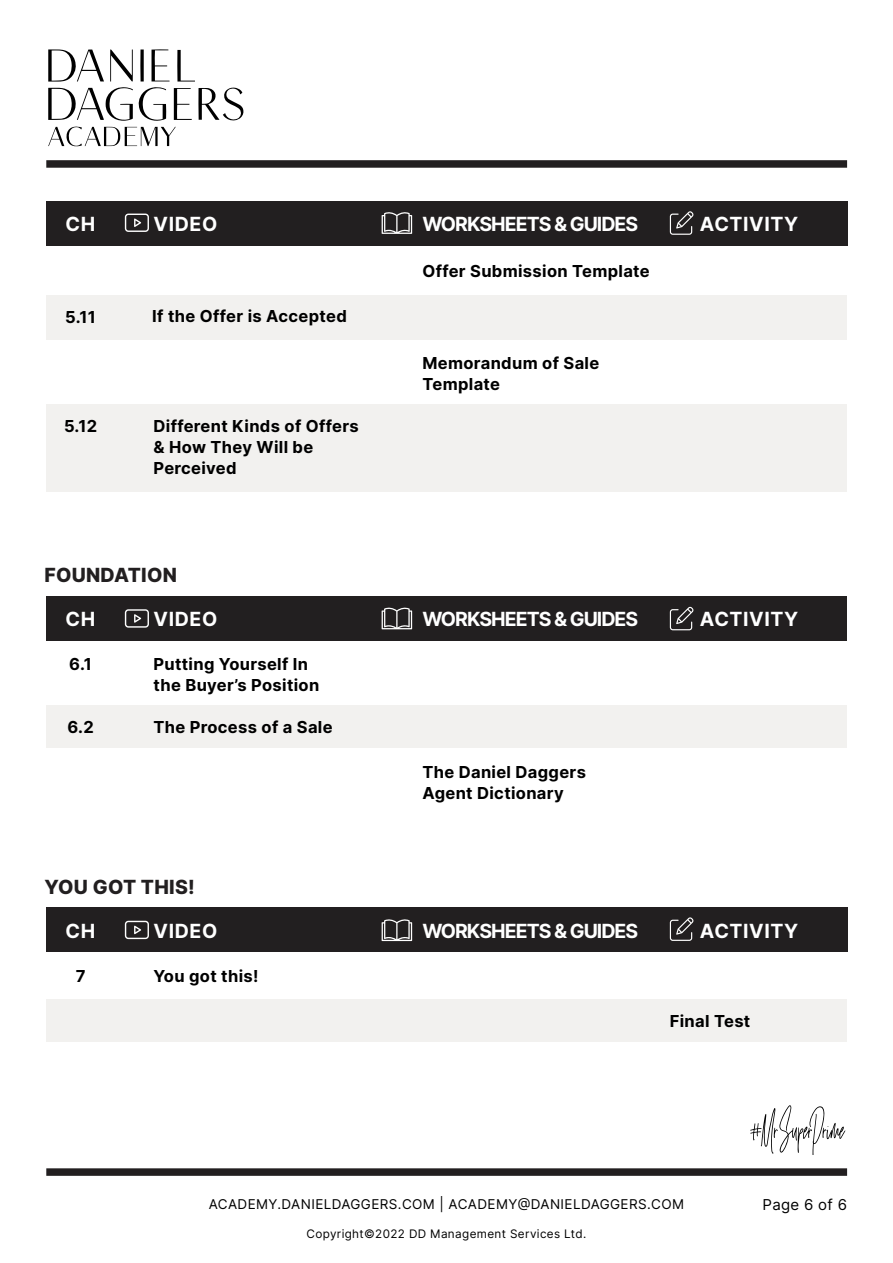
<style>
.page{position:relative;width:893px;height:1263px;background:#fff}
.page>*{position:absolute;margin:0;border:0;box-sizing:border-box;transform-origin:0 0}
.t1{font:700 19.5px "Inter";letter-spacing:-.05em;color:#fff}
.t2{font:700 19.5px "Inter";letter-spacing:.03em;color:#fff}
.t3{font:800 19.5px "Inter";letter-spacing:.015em;color:#221f20}
.t4{font:700 16.5px/21px "Inter";letter-spacing:.02em;color:#000}
.t5{font:15px "Inter";letter-spacing:.02em;color:#000}
.t6{font:13.5px "Inter";letter-spacing:.03em;color:#000}
.t7{font:11.7px "Inter";letter-spacing:.03em;color:#000}
</style>
<div class="page">
<div style="left:46px;top:201px;width:801px;height:44px;background:#221f20"></div>
<div style="left:46px;top:596px;width:801px;height:45px;background:#221f20"></div>
<div style="left:46px;top:908px;width:801px;height:44px;background:#221f20"></div>
<div style="left:46px;top:295px;width:801px;height:45px;background:#f2f1ef"></div>
<div style="left:46px;top:404px;width:801px;height:87px;background:#f2f1ef"></div>
<svg style="left:750px;top:1105px;width:95px;height:50px"></svg>
<svg style="left:48px;top:49px;width:196px;height:97px"></svg>
<div style="left:46px;top:160px;width:801px;height:8px;background:#221f20"></div>
<div style="left:46px;top:1168px;width:801px;height:8px;background:#221f20"></div>
<div style="left:46px;top:705px;width:801px;height:43px;background:#f2f1ef"></div>
<div style="left:46px;top:999px;width:801px;height:42px;background:#f2f1ef"></div>
<svg style="left:670px;top:211px;width:24px;height:24px"></svg>
<svg style="left:670px;top:606px;width:24px;height:24px"></svg>
<svg style="left:670px;top:917px;width:24px;height:24px"></svg>
<svg style="left:382px;top:212px;width:30px;height:22px"></svg>
<svg style="left:382px;top:607px;width:30px;height:22px"></svg>
<svg style="left:382px;top:919px;width:30px;height:22px"></svg>
<svg style="left:125px;top:214px;width:24px;height:18px"></svg>
<svg style="left:125px;top:609px;width:24px;height:19px"></svg>
<svg style="left:125px;top:921px;width:24px;height:18px"></svg>
<p class="t1" style="left:66px;top:209px;width:31px">CH</p>
<p class="t1" style="left:154px;top:209px;width:65px">VIDEO</p>
<p class="t1" style="left:422px;top:209px;width:217px">WORKSHEETS &amp; GUIDES</p>
<p class="t2" style="left:700px;top:209px;width:100px">ACTIVITY</p>
<p class="t4" style="left:65px;top:306px;width:32px">5.11</p>
<p class="t4" style="left:152px;top:305px;width:196px">If the Offer is Accepted</p>
<p class="t4" style="left:64px;top:415px;width:35px">5.12</p>
<p class="t4" style="left:154px;top:415px;width:207px">Different Kinds of Offers &amp; How They Will be<br>Perceived</p>
<p class="t4" style="left:422px;top:260px;width:229px">Offer Submission Template</p>
<p class="t4" style="left:422px;top:352px;width:178px">Memorandum of Sale<br>Template</p>
<p class="t3" style="left:44px;top:561px;width:134px">FOUNDATION</p>
<p class="t1" style="left:66px;top:605px;width:31px">CH</p>
<p class="t1" style="left:154px;top:605px;width:65px">VIDEO</p>
<p class="t1" style="left:422px;top:605px;width:217px">WORKSHEETS &amp; GUIDES</p>
<p class="t2" style="left:700px;top:605px;width:100px">ACTIVITY</p>
<p class="t4" style="left:69px;top:653px;width:24px">6.1</p>
<p class="t4" style="left:154px;top:653px;width:167px">Putting Yourself In the Buyer’s Position</p>
<p class="t4" style="left:67px;top:716px;width:28px">6.2</p>
<p class="t4" style="left:153px;top:716px;width:181px">The Process of a Sale</p>
<p class="t4" style="left:422px;top:761px;width:165px">The Daniel Daggers<br>Agent Dictionary</p>
<p class="t3" style="left:44px;top:872px;width:152px">YOU GOT THIS!</p>
<p class="t1" style="left:66px;top:917px;width:31px">CH</p>
<p class="t1" style="left:153px;top:917px;width:65px">VIDEO</p>
<p class="t1" style="left:422px;top:917px;width:217px">WORKSHEETS &amp; GUIDES</p>
<p class="t2" style="left:700px;top:917px;width:100px">ACTIVITY</p>
<p class="t4" style="left:76px;top:965px;width:11px">7</p>
<p class="t4" style="left:154px;top:965px;width:107px">You got this!</p>
<p class="t4" style="left:670px;top:1010px;width:82px">Final Test</p>
<p class="t6" style="left:209px;top:1194px;width:477px">ACADEMY.DANIELDAGGERS.COM | ACADEMY@DANIELDAGGERS.COM</p>
<p class="t7" style="left:307px;top:1225px;width:281px">Copyright©2022 DD Management Services Ltd.</p>
<p class="t5" style="left:762px;top:1194px;width:86px">Page 6 of 6</p>
</div>
